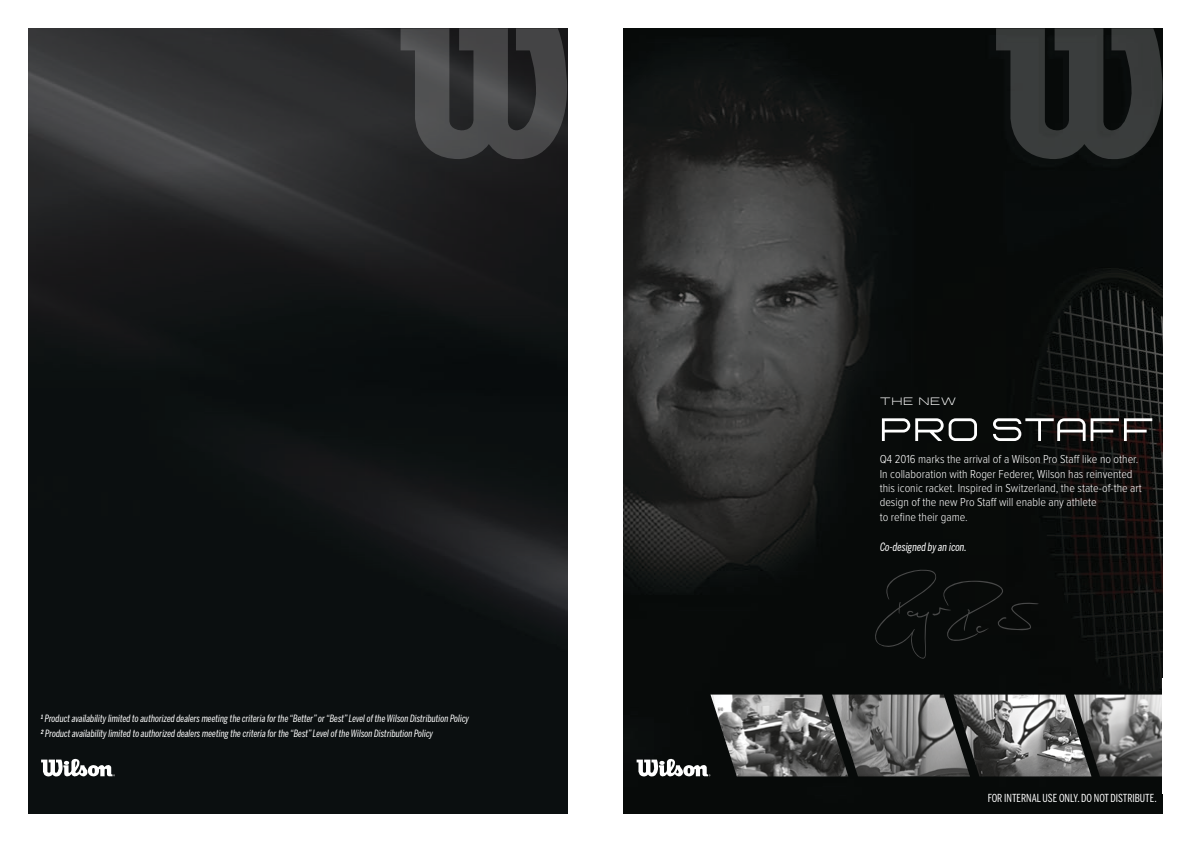
<style>
.page{position:relative;width:1191px;height:842px;background:#fff}
.page>*{position:absolute;margin:0;border:0;box-sizing:border-box;transform-origin:0 0}
.t1{font:300 12px/14.4px "Proxima Nova Cond";color:#fff}
.t2{font:italic 11.4px "Benton Sans Compressed";color:#fff}
.t3{font:11px "Benton Sans Compressed";color:#fff}
.t4{font:10.7px "House Movements Runway";letter-spacing:-.035em;color:#fff}
.t5{font:italic 10px/15px "Benton Sans Compressed";color:#fff}
</style>
<div class="page">
<img style="left:28px;top:28px;width:539px;height:786px">
<img style="left:624px;top:28px;width:538px;height:786px">
<svg style="left:996px;top:28px;width:167px;height:132px;background:#282b2a"></svg>
<svg style="left:636px;top:759px;width:74px;height:18px"></svg>
<svg style="left:400px;top:28px;width:167px;height:132px;background:#3d3e3f"></svg>
<svg style="left:41px;top:759px;width:74px;height:18px"></svg>
<svg style="left:882px;top:418px;width:95px;height:23px"></svg>
<svg style="left:993px;top:418px;width:159px;height:23px"></svg>
<svg style="left:874px;top:569px;width:164px;height:90px;background:#0a0d0c"></svg>
<img style="left:710px;top:694px;width:122px;height:82px">
<img style="left:832px;top:694px;width:121px;height:82px">
<img style="left:953px;top:694px;width:121px;height:82px">
<img style="left:1074px;top:694px;width:88px;height:82px">
<p class="t5" style="left:41px;top:711px;width:430px"><sup>1</sup> Product availability limited to authorized dealers meeting the criteria for the “Better” or “Best” Level of the Wilson Distribution Policy<br><sup>2</sup> Product availability limited to authorized dealers meeting the criteria for the “Best” Level of the Wilson Distribution Policy</p>
<p class="t4" style="left:879px;top:394px;width:78px">THE NEW</p>
<p class="t1" style="left:879px;top:452px;width:264px">Q4 2016 marks the arrival of a Wilson Pro Staff like no other.<br>In collaboration with Roger Federer, Wilson has reinvented this iconic racket. Inspired in Switzerland, the state-of-the art design of the new Pro Staff will enable any athlete<br>to refine their game.</p>
<p class="t2" style="left:880px;top:540px;width:88px">Co-designed by an icon.</p>
<p class="t3" style="left:987px;top:791px;width:170px">FOR INTERNAL USE ONLY. DO NOT DISTRIBUTE.</p>
</div>
